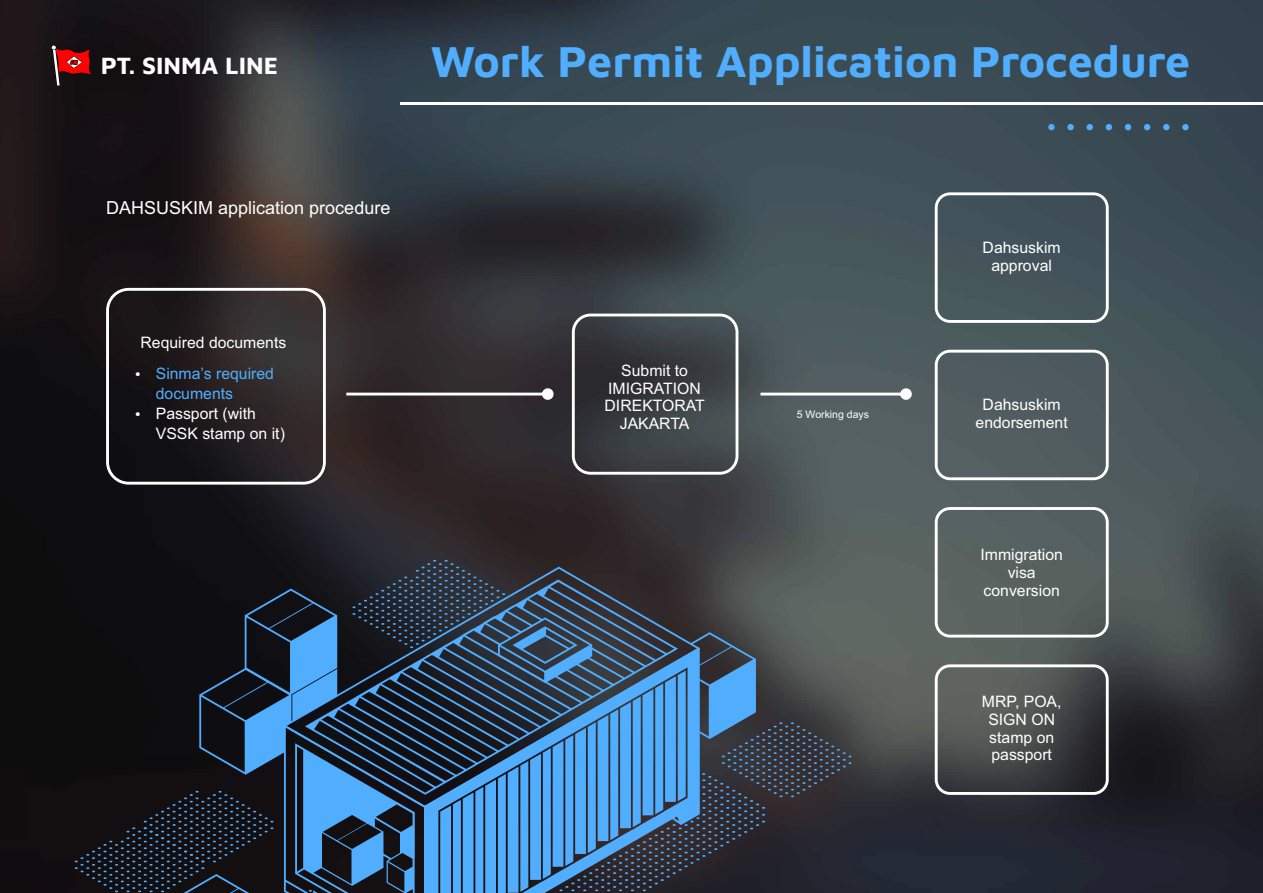
<style>
.page{position:relative;width:1263px;height:893px;background:#fff}
.page>*{position:absolute;margin:0;border:0;box-sizing:border-box;transform-origin:0 0}
.t1{font:700 44.7px "Maven Pro";color:#51aeff}
.t2{font:700 24.3px "Maven Pro";color:#fefefe}
.t3{font:18px "Arial";color:#fff}
.t4{font:15.75px/17.7px "Arial";color:#fff;text-align:center}
.t5{font:15.75px/20.2px "Arial";color:#51aeff}
.t6{font:10.5px "Arial";color:#fff}
</style>
<div class="page">
<div style="left:0;top:0;width:1263px;height:893px;background:#000;opacity:.4"></div>
<svg style="left:75px;top:560px;width:777px;height:333px;background:#2e435a"></svg>
<hr style="left:400px;top:102px;width:863px;height:3px;background:#fff">
<div style="left:1048px;top:124px;width:7px;height:6px;background:#51aeff;border-radius:50%"></div>
<div style="left:1067px;top:124px;width:7px;height:6px;background:#51aeff;border-radius:50%"></div>
<div style="left:1086px;top:124px;width:7px;height:6px;background:#51aeff;border-radius:50%"></div>
<svg style="left:1106px;top:124px;width:6px;height:6px"></svg>
<svg style="left:1125px;top:124px;width:6px;height:6px"></svg>
<svg style="left:1144px;top:124px;width:6px;height:6px"></svg>
<svg style="left:1163px;top:124px;width:6px;height:6px"></svg>
<div style="left:1182px;top:124px;width:7px;height:6px;background:#51aeff;border-radius:50%"></div>
<svg style="left:51px;top:45px;width:42px;height:41px;background:#791e1f"></svg>
<div style="left:106px;top:288px;width:220px;height:197px;border:3px solid #fff;border-radius:21px"></div>
<div style="left:572px;top:314px;width:166px;height:161px;border:3px solid #fff;border-radius:17px"></div>
<div style="left:935px;top:350px;width:174px;height:130px;border:3px solid #fff;border-radius:14px"></div>
<div style="left:935px;top:192px;width:174px;height:131px;border:3px solid #fff;border-radius:14px"></div>
<div style="left:935px;top:507px;width:174px;height:130px;border:3px solid #fff;border-radius:14px"></div>
<div style="left:935px;top:664px;width:174px;height:131px;border:3px solid #fff;border-radius:14px"></div>
<svg style="left:346px;top:388px;width:208px;height:12px"></svg>
<svg style="left:760px;top:388px;width:152px;height:12px"></svg>
<svg style="left:136px;top:372px;width:4px;height:4px"></svg>
<svg style="left:136px;top:412px;width:4px;height:4px"></svg>
<h2 class="t2" style="left:101px;top:51px;width:179px">PT. SINMA LINE</h2>
<h1 class="t1" style="left:431px;top:33px;width:761px">Work Permit Application Procedure</h1>
<p class="t3" style="left:106px;top:201px;width:286px">DAHSUSKIM application procedure</p>
<p class="t4" style="left:141px;top:336px;width:147px">Required documents</p>
<p class="t5" style="left:156px;top:364px;width:120px">Sinma’s required documents</p>
<p class="t4" style="left:156px;top:405px;width:131px;line-height:20.2px;text-align:left">Passport (with<br>VSSK stamp on it)</p>
<p class="t4" style="left:605px;top:363px;width:102px">Submit to<br>IMIGRATION<br>DIREKTORAT<br>JAKARTA</p>
<p class="t6" style="left:797px;top:410px;width:74px">5 Working days</p>
<p class="t4" style="left:982px;top:240px;width:80px">Dahsuskim approval</p>
<p class="t4" style="left:975px;top:397px;width:94px">Dahsuskim endorsement</p>
<p class="t4" style="left:980px;top:547px;width:84px">Immigration visa conversion</p>
<p class="t4" style="left:982px;top:694px;width:81px">MRP, POA,<br>SIGN ON stamp on passport</p>
</div>
